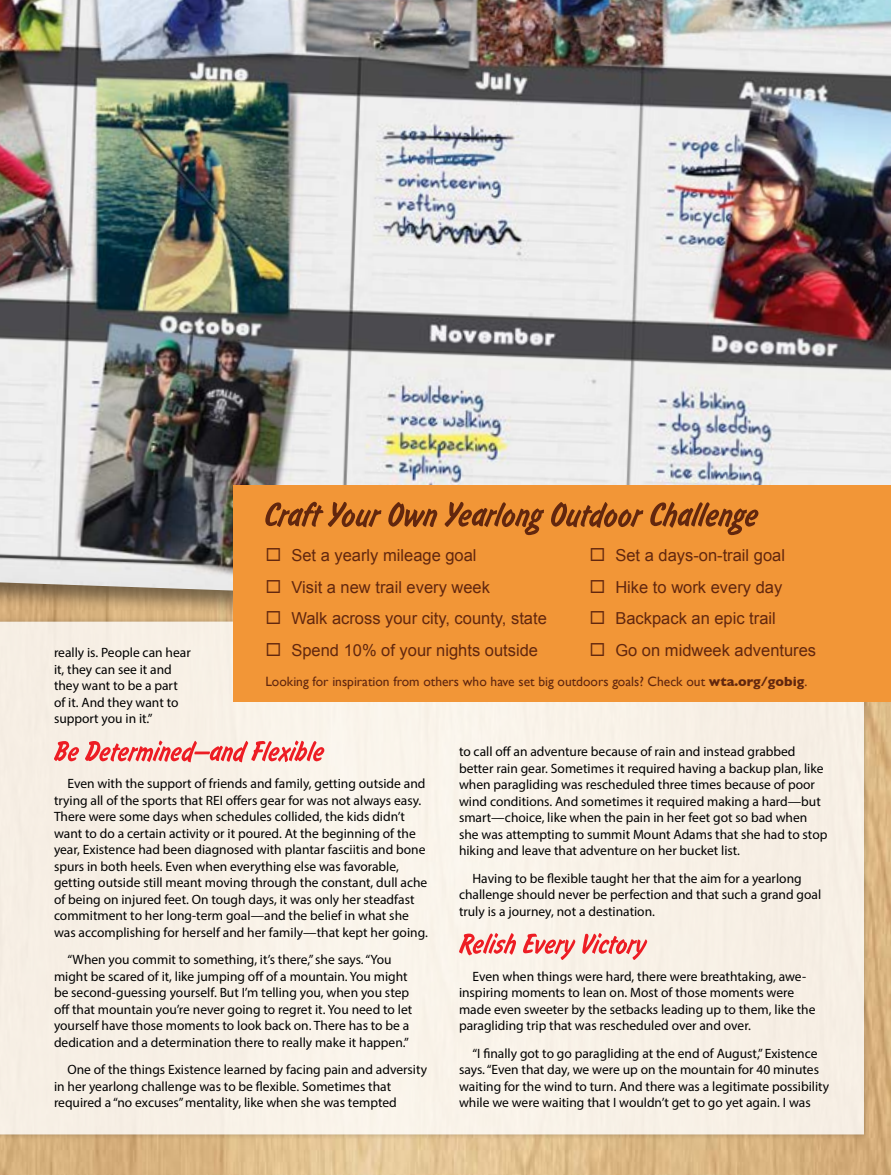
<style>
.page{position:relative;width:891px;height:1175px;background:#fff}
.page>*{position:absolute;margin:0;border:0;box-sizing:border-box;transform-origin:0 0}
.t1{font:16.5px "Arial";color:#62270e}
.t2{font:13.5px/16.5px "Myriad Pro";color:#000}
.t3{font:13.5px "Gill Sans";color:#62270e}
.s1{font-weight:700}
</style>
<div class="page">
<img style="left:0;top:702px;width:891px;height:472px">
<img style="left:0;top:0;width:864px;height:1134px">
<svg style="left:54px;top:740px;width:270px;height:22px"></svg>
<svg style="left:459px;top:933px;width:188px;height:27px"></svg>
<div style="left:233px;top:486px;width:658px;height:216px;background:#f29637"></div>
<svg style="left:265px;top:502px;width:493px;height:33px"></svg>
<svg style="left:0;top:350px;width:4px;height:9px"></svg>
<p class="t2" style="left:54px;top:644px;width:138px">really is. People can hear it, they can see it and they want to be a part of it. And they want to support you in it.”</p>
<p class="t1" style="left:265px;top:544px;width:213px">◻ Set a yearly mileage goal</p>
<p class="t1" style="left:589px;top:544px;width:197px">◻ Set a days-on-trail goal</p>
<p class="t1" style="left:265px;top:576px;width:226px">◻ Visit a new trail every week</p>
<p class="t1" style="left:589px;top:576px;width:194px">◻ Hike to work every day</p>
<p class="t1" style="left:265px;top:608px;width:283px">◻ Walk across your city, county, state</p>
<p class="t1" style="left:589px;top:608px;width:188px">◻ Backpack an epic trail</p>
<p class="t1" style="left:265px;top:639px;width:274px">◻ Spend 10% of your nights outside</p>
<p class="t1" style="left:589px;top:639px;width:228px">◻ Go on midweek adventures</p>
<p class="t3" style="left:265px;top:674px;width:544px">Looking for inspiration from others who have set big outdoors goals? Check out <span class="s1">wta.org/gobig</span>.</p>
<p class="t2" style="left:54px;top:775px;width:375px;text-indent:14px">Even with the support of friends and family, getting outside and trying all of the sports that REI offers gear for was not always easy.<br>There were some days when schedules collided, the kids didn’t want to do a certain activity or it poured. At the beginning of the year, Existence had been diagnosed with plantar fasciitis and bone spurs in both heels. Even when everything else was favorable, getting outside still meant moving through the constant, dull ache of being on injured feet. On tough days, it was only her steadfast commitment to her long-term goal—and the belief in what she was accomplishing for herself and her family—that kept her going.</p>
<p class="t2" style="left:54px;top:951px;width:360px;text-align:center">“When you commit to something, it’s there,” she says. “You might be scared of it, like jumping off of a mountain. You might be second-guessing yourself. But I’m telling you, when you step off that mountain you’re never going to regret it. You need to let yourself have those moments to look back on. There has to be a dedication and a determination there to really make it happen.”</p>
<p class="t2" style="left:54px;top:1061px;width:375px;text-indent:14px">One of the things Existence learned by facing pain and adversity in her yearlong challenge was to be flexible. Sometimes that required a “no excuses” mentality, like when she was tempted</p>
<p class="t2" style="left:459px;top:743px;width:370px">to call off an adventure because of rain and instead grabbed better rain gear. Sometimes it required having a backup plan, like when paragliding was rescheduled three times because of poor wind conditions. And sometimes it required making a hard—but smart—choice, like when the pain in her feet got so bad when she was attempting to summit Mount Adams that she had to stop hiking and leave that adventure on her bucket list.</p>
<p class="t2" style="left:459px;top:869px;width:364px;text-indent:14px">Having to be flexible taught her that the aim for a yearlong challenge should never be perfection and that such a grand goal truly is a journey, not a destination.</p>
<p class="t2" style="left:459px;top:967px;width:358px;text-indent:14px">Even when things were hard, there were breathtaking, awe&shy;inspiring moments to lean on. Most of those moments were made even sweeter by the setbacks leading up to them, like the paragliding trip that was rescheduled over and over.</p>
<p class="t2" style="left:459px;top:1044px;width:372px;text-indent:14px">“I finally got to go paragliding at the end of August,” Existence says. “Even that day, we were up on the mountain for 40 minutes waiting for the wind to turn. And there was a legitimate possibility while we were waiting that I wouldn’t get to go yet again. I was</p>
</div>
